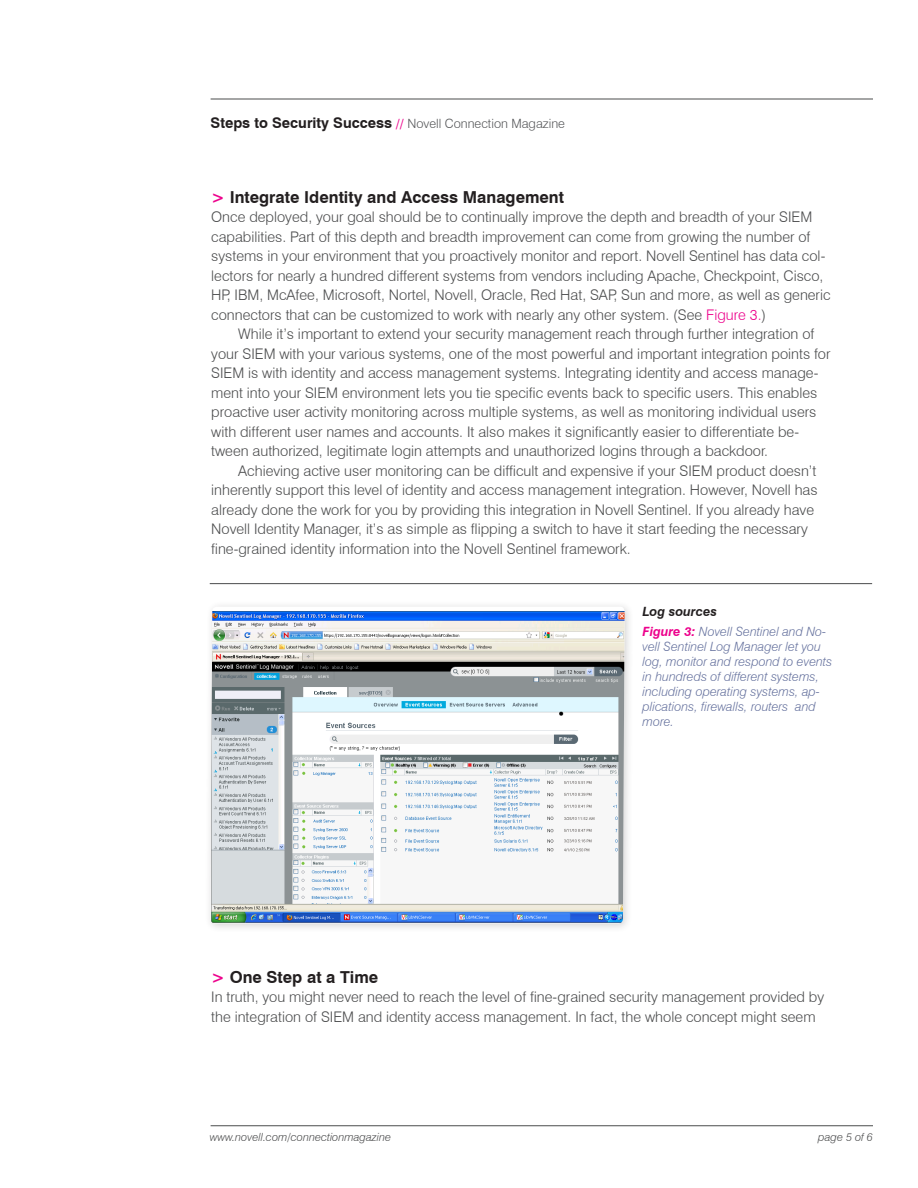
<style>
.page{position:relative;width:918px;height:1188px;background:#fff}
.page>*{position:absolute;margin:0;border:0;box-sizing:border-box;transform-origin:0 0}
.Section_Headers{font:700 16.5px "Swiss 721 BT";color:#231f20}
.Body1__master{font:300 14.7px/19.5px "Swiss 721 BT";color:#4b4c4d}
.Body1_first{font:300 14.7px/19.5px "Swiss 721 BT";color:#4b4c4d}
.t1{font:italic 300 12.75px/15px "Swiss 721 BT";color:#67739f}
.t2{font:300 12.75px "Swiss 721 BT";color:#57585a}
.figure_title{font:italic 700 12.75px "Swiss 721 BT";color:#231f20}
.t3{font:italic 300 11.25px "Swiss 721 BT";color:#4b4c4d}
.s1{font-weight:700;font-size:14.7px;color:#231f20}
.s2{font-weight:700;color:#ed028c}
.s3{color:#ed028c}
</style>
<div class="page">
<hr style="left:211px;top:1125px;width:662px;height:1px;background:#4b4c4d">
<hr style="left:211px;top:99px;width:662px;height:1px;background:#4b4c4d">
<div style="left:204px;top:600px;width:430px;height:333px;background:#231f20;opacity:.2"></div>
<img style="left:211px;top:611px;width:414px;height:312px">
<hr style="left:210px;top:583px;width:662px;height:1px;background:#4b4c4d">
<p class="t2" style="left:211px;top:116px;width:356px"><span class="s1">Steps to Security Success</span> <span class="s2">//</span> Novell Connection Magazine</p>
<p class="Section_Headers" style="left:211px;top:187px;width:354px"><span class="s3">&gt;</span> Integrate Identity and Access Management</p>
<p class="Body1_first" style="left:211px;top:207px;width:621px">Once deployed, your goal should be to continually improve the depth and breadth of your SIEM capabilities. Part of this depth and breadth improvement can come from growing the number of systems in your environment that you proactively monitor and report. Novell Sentinel has data col&shy;lectors for nearly a hundred different systems from vendors including Apache, Checkpoint, Cisco, HP, IBM, McAfee, Microsoft, Nortel, Novell, Oracle, Red Hat, SAP, Sun and more, as well as generic connectors that can be customized to work with nearly any other system. (See <span class="s3">Figure 3.</span>)</p>
<p class="Body1__master" style="left:211px;top:324px;width:621px;text-indent:27px">While it’s important to extend your security management reach through further integration of your SIEM with your various systems, one of the most powerful and important integration points for SIEM is with identity and access management systems. Integrating identity and access manage&shy;ment into your SIEM environment lets you tie specific events back to specific users. This enables proactive user activity monitoring across multiple systems, as well as monitoring individual users with different user names and accounts. It also makes it significantly easier to differentiate be&shy;tween authorized, legitimate login attempts and unauthorized logins through a backdoor.</p>
<p class="Body1__master" style="left:211px;top:460px;width:608px;text-indent:27px">Achieving active user monitoring can be difficult and expensive if your SIEM product doesn’t inherently support this level of identity and access management integration. However, Novell has already done the work for you by providing this integration in Novell Sentinel. If you already have Novell Identity Manager, it’s as simple as flipping a switch to have it start feeding the necessary fine-grained identity information into the Novell Sentinel framework.</p>
<p class="figure_title" style="left:643px;top:604px;width:76px">Log sources</p>
<p class="t1" style="left:643px;top:624px;width:191px"><span class="s2">Figure 3:</span> Novell Sentinel and No&shy;vell Sentinel Log Manager let you log, monitor and respond to events in hundreds of different systems, including operating systems, ap&shy;plications, firewalls, routers and more.</p>
<p class="Section_Headers" style="left:211px;top:967px;width:168px"><span class="s3">&gt;</span> One Step at a Time</p>
<p class="Body1_first" style="left:211px;top:987px;width:615px">In truth, you might never need to reach the level of fine-grained security management provided by the integration of SIEM and identity access management. In fact, the whole concept might seem</p>
<p class="t3" style="left:210px;top:1130px;width:183px">www.novell.com/connectionmagazine</p>
<p class="t3" style="left:818px;top:1130px;width:56px">page 5 of 6</p>
</div>
